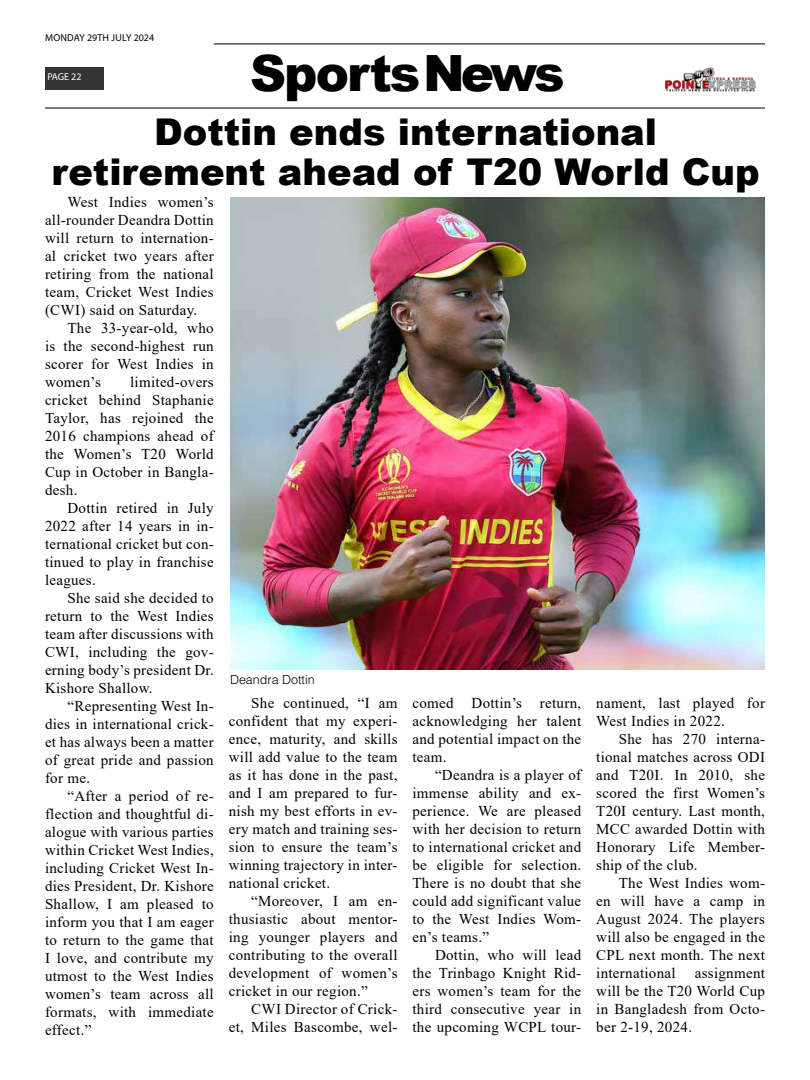
<style>
.page{position:relative;width:810px;height:1080px;background:#fff}
.page>*{position:absolute;margin:0;border:0;box-sizing:border-box;transform-origin:0 0}
.t1{font:900 50px "Arial";letter-spacing:-.04em;color:#000}
.t2{font:900 36.88px/40px "Arial";color:#000;text-align:center}
.t3{font:15px/18px "Times New Roman";letter-spacing:.02em;color:#000;text-align:justify}
.t4{font:300 12.5px "Helvetica LT Std";color:#000}
.t5{font:10px "Myriad Pro";letter-spacing:.01em;color:#000}
.t6{font:10px "Myriad Pro";letter-spacing:-.005em;color:#fff}
</style>
<div class="page">
<hr style="left:214px;top:43px;width:551px;height:2px;background:#333">
<div style="left:45px;top:67px;width:58px;height:22px;background:#333"></div>
<img style="left:665px;top:67px;width:91px;height:25px">
<hr style="left:45px;top:107px;width:720px;height:2px;background:#333">
<img style="left:230px;top:198px;width:535px;height:472px">
<p class="t5" style="left:45px;top:31px;width:111px">MONDAY 29TH JULY 2024</p>
<p class="t6" style="left:47px;top:71px;width:36px">PAGE 22</p>
<h1 class="t1" style="left:250px;top:37px;width:316px">SportsNews</h1>
<h2 class="t2" style="left:51px;top:111px;width:710px">Dottin ends international retirement ahead of T20 World Cup</h2>
<p class="t3" style="left:45px;top:192px;width:170px;text-indent:22px">West Indies women’s all-rounder Deandra Dottin will return to internation&shy;al cricket two years after retiring from the national team, Cricket West Indies (CWI) said on Saturday.</p>
<p class="t3" style="left:45px;top:318px;width:170px;text-indent:22px">The 33-year-old, who is the second-highest run scorer for West Indies in women’s</p>
<p class="t3" style="left:45px;top:372px;width:170px;text-indent:85px">limited-overs cricket behind Staphanie Taylor, has rejoined the 2016 champions ahead of the Women’s T20 World Cup in October in Bangla&shy;desh.</p>
<p class="t3" style="left:45px;top:498px;width:170px;text-indent:22px">Dottin retired in July 2022 after 14 years in in&shy;ternational cricket but con&shy;tinued to play in franchise leagues.</p>
<p class="t3" style="left:45px;top:588px;width:170px;text-indent:22px">She said she decided to return to the West Indies team after discussions with CWI, including the gov&shy;erning body’s president Dr.<br>Kishore Shallow.</p>
<p class="t3" style="left:45px;top:696px;width:170px;text-indent:22px">“Representing West In&shy;dies in international crick&shy;et has always been a matter of great pride and passion for me.</p>
<p class="t3" style="left:45px;top:786px;width:170px;text-indent:22px">“After a period of re&shy;flection and thoughtful di&shy;alogue with various parties within Cricket West Indies, including Cricket West In&shy;dies President, Dr. Kishore Shallow, I am pleased to inform you that I am eager to return to the game that I love, and contribute my utmost to the West Indies women’s team across all formats, with immediate effect.”</p>
<p class="t4" style="left:230px;top:672px;width:86px">Deandra Dottin</p>
<p class="t3" style="left:229px;top:693px;width:170px;text-indent:22px">She continued, “I am confident that my experi&shy;ence, maturity, and skills will add value to the team as it has done in the past, and I am prepared to fur&shy;nish my best efforts in ev&shy;ery match and training ses&shy;sion to ensure the team’s winning trajectory in inter&shy;national cricket.</p>
<p class="t3" style="left:229px;top:891px;width:170px;text-indent:22px">“Moreover, I am en&shy;thusiastic about mentor&shy;ing younger players and contributing to the overall development of women’s cricket in our region.”</p>
<p class="t3" style="left:229px;top:999px;width:170px;text-align:right">CWI Director of Crick-<br>et, Miles Bascombe, wel-</p>
<p class="t3" style="left:412px;top:693px;width:170px">comed Dottin’s return, acknowledging her talent and potential impact on the team.</p>
<p class="t3" style="left:412px;top:765px;width:170px;text-indent:22px">“Deandra is a player of immense ability and ex&shy;perience. We are pleased with her decision to return to international cricket and be eligible for selection.<br>There is no doubt that she could add significant value to the West Indies Wom&shy;en’s teams.”</p>
<p class="t3" style="left:412px;top:945px;width:170px;text-indent:22px">Dottin, who will lead the Trinbago Knight Rid&shy;ers women’s team for the third consecutive year in the upcoming WCPL tour-</p>
<p class="t3" style="left:596px;top:693px;width:170px">nament, last played for<br>West Indies in 2022.</p>
<p class="t3" style="left:596px;top:729px;width:170px;text-indent:22px">She has 270 interna&shy;tional matches across ODI and T20I. In 2010, she scored the first Women’s T20I century. Last month, MCC awarded Dottin with Honorary Life Member&shy;ship of the club.</p>
<p class="t3" style="left:596px;top:873px;width:170px;text-indent:22px">The West Indies wom&shy;en will have a camp in August 2024. The players will also be engaged in the CPL next month. The next international</p>
<p class="t3" style="left:596px;top:963px;width:170px;text-indent:99px">assignment will be the T20 World Cup in Bangladesh from Octo&shy;ber 2-19, 2024.</p>
</div>
